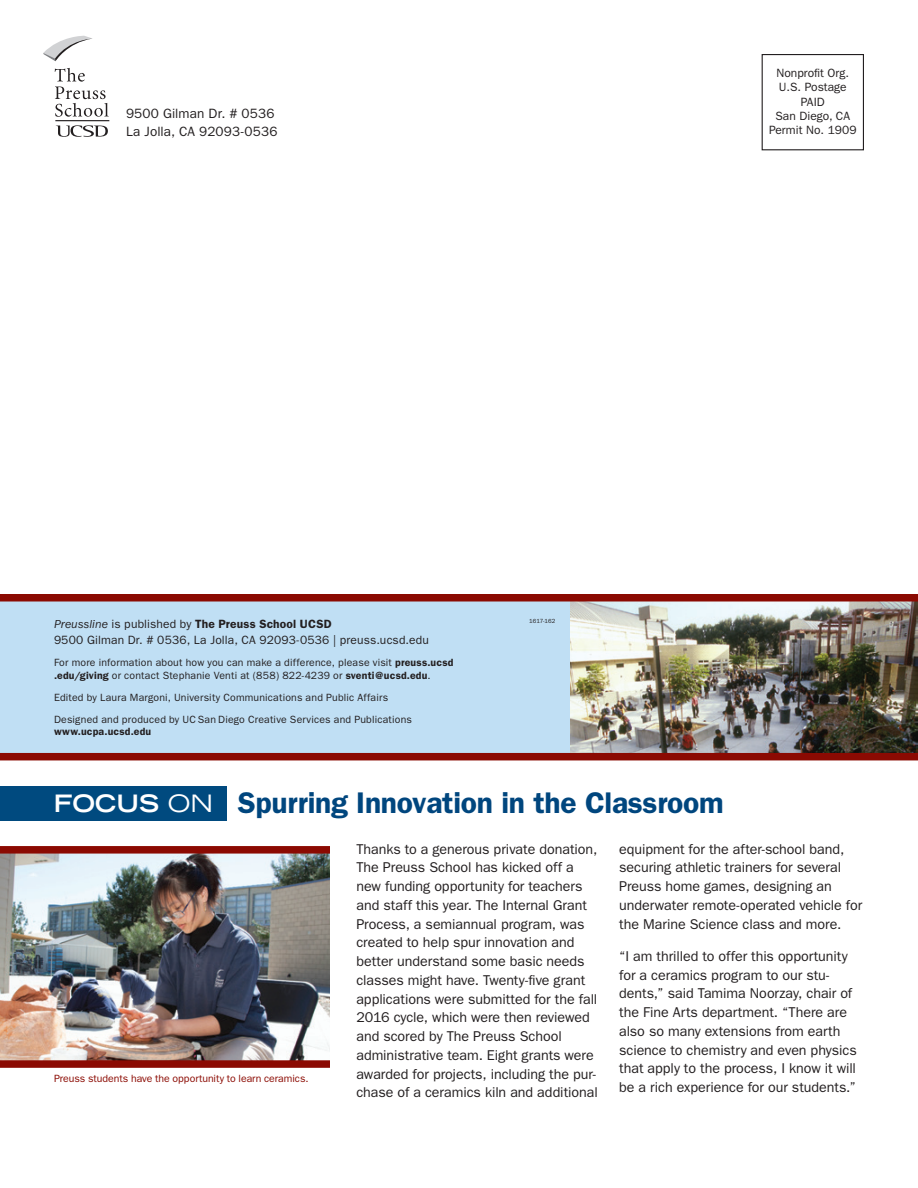
<style>
.page{position:relative;width:918px;height:1188px;background:#fff}
.page>*{position:absolute;margin:0;border:0;box-sizing:border-box;transform-origin:0 0}
.t1{font:600 30px "Franklin Gothic";letter-spacing:-.01em;color:#00467e}
.t2{font:700 expanded 24px "Trade Gothic LH";color:#fff}
.t3{font:14.25px/18.8px "Franklin Gothic";letter-spacing:-.005em;color:#231f20}
.t4{font:13.5px/18px "Franklin Gothic";letter-spacing:.01em;color:#231f20}
.t5{font:12px/14.4px "Franklin Gothic";letter-spacing:.005em;color:#231f20}
.t6{font:10.5px/12.6px "Franklin Gothic";letter-spacing:.02em;color:#231f20}
.t7{font:10.5px "Franklin Gothic";color:#8b0a02}
.t8{font:600 10.5px "Franklin Gothic";letter-spacing:.015em;color:#231f20}
.t9{font:6px "Franklin Gothic";letter-spacing:-.005em;color:#231f20}
.s1{font-style:italic}
.s2{font-weight:600}
.s3{font-weight:400}
</style>
<div class="page">
<div style="left:0;top:595px;width:918px;height:163px;background:#c0dff4"></div>
<img style="left:570px;top:602px;width:348px;height:151px">
<div style="left:0;top:594px;width:918px;height:8px;background:#8b0a02"></div>
<div style="left:0;top:753px;width:918px;height:7px;background:#8b0a02"></div>
<img style="left:0;top:854px;width:330px;height:206px">
<div style="left:0;top:846px;width:330px;height:8px;background:#8b0a02"></div>
<div style="left:0;top:1060px;width:330px;height:8px;background:#8b0a02"></div>
<div style="left:0;top:786px;width:227px;height:34px;background:#004a7f"></div>
<div style="left:762px;top:54px;width:102px;height:96px;border:1px solid #231f20"></div>
<hr style="left:55px;top:120px;width:54px;height:1px;background:#231f20">
<svg style="left:55px;top:68px;width:54px;height:49px"></svg>
<svg style="left:43px;top:36px;width:49px;height:25px"></svg>
<svg style="left:56px;top:125px;width:52px;height:12px"></svg>
<p class="t4" style="left:126px;top:105px;width:153px">9500 Gilman Dr. # 0536<br>La Jolla, CA 92093-0536</p>
<p class="t5" style="left:769px;top:66px;width:89px;text-align:center">Nonprofit Org.<br>U.S. Postage<br>PAID<br>San Diego, CA<br>Permit No. 1909</p>
<p class="t5" style="left:54px;top:615px;width:376px;line-height:16.5px"><span class="s1">Preussline</span> is published by <span class="s2">The Preuss School UCSD<br></span>9500 Gilman Dr. # 0536, La Jolla, CA 92093-0536 | preuss.ucsd.edu</p>
<p class="t6" style="left:54px;top:656px;width:401px">For more information about how you can make a difference, please visit <span class="s2">preuss.ucsd .edu/giving</span> or contact Stephanie Venti at (858) 822-4239 or <span class="s2">sventi@ucsd.edu</span>.</p>
<p class="t6" style="left:54px;top:686px;width:359px;line-height:22px">Edited by Laura Margoni, University Communications and Public Affairs<br>Designed and produced by UC San Diego Creative Services and Publications</p>
<p class="t8" style="left:54px;top:726px;width:99px">www.ucpa.ucsd.edu</p>
<p class="t9" style="left:529px;top:618px;width:28px">1617-162</p>
<h2 class="t2" style="left:54px;top:788px;width:161px">FOCUS <span class="s3">ON</span></h2>
<h1 class="t1" style="left:238px;top:785px;width:487px">Spurring Innovation in the Classroom</h1>
<p class="t7" style="left:54px;top:1073px;width:256px">Preuss students have the opportunity to learn ceramics.</p>
<p class="t3" style="left:356px;top:839px;width:243px">Thanks to a generous private donation, The Preuss School has kicked off a new funding opportunity for teachers and staff this year. The Internal Grant Process, a semiannual program, was created to help spur innovation and better understand some basic needs classes might have. Twenty-five grant applications were submitted for the fall 2016 cycle, which were then reviewed and scored by The Preuss School administrative team. Eight grants were awarded for projects, including the pur&shy;chase of a ceramics kiln and additional</p>
<p class="t3" style="left:619px;top:840px;width:245px">equipment for the after-school band, securing athletic trainers for several Preuss home games, designing an underwater remote-operated vehicle for the Marine Science class and more.</p>
<p class="t3" style="left:619px;top:947px;width:239px">“I am thrilled to offer this opportunity for a ceramics program to our stu&shy;dents,” said Tamima Noorzay, chair of the Fine Arts department. “There are also so many extensions from earth science to chemistry and even physics that apply to the process, I know it will be a rich experience for our students.”</p>
</div>
